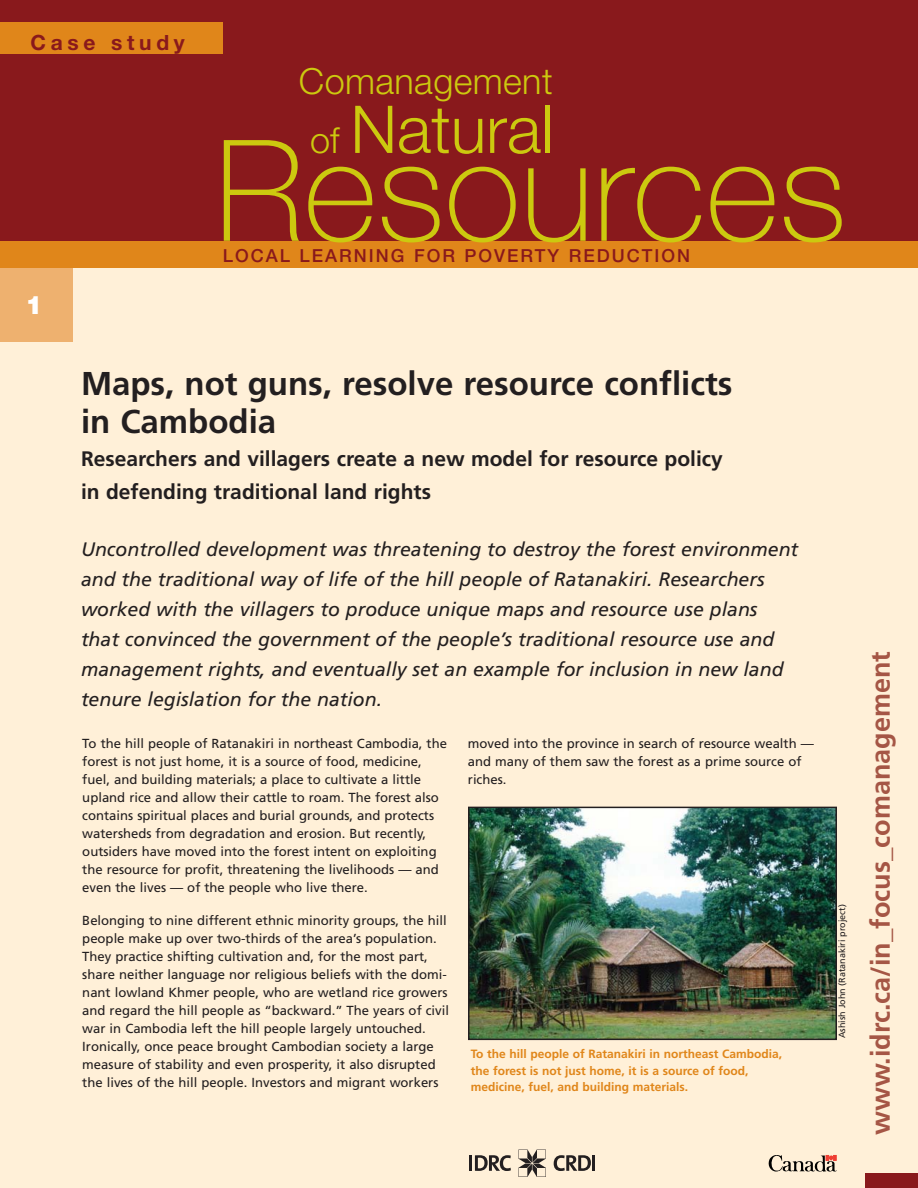
<style>
.page{position:relative;width:918px;height:1188px;background:#fff}
.page>*{position:absolute;margin:0;border:0;box-sizing:border-box;transform-origin:0 0}
.t1{font:100 141px "Helvetica Neue";color:#ccc90f}
.t2{font:300 66px "Helvetica Neue";color:#ccc90f}
.t3{font:300 36px "Helvetica Neue";letter-spacing:.01em;color:#ccc90f}
.t4{font:700 33px/37.5px "Frutiger";color:#231f20}
.t5{font:700 27px "Frutiger";color:#a55645}
.t6{font:900 25.5px "Helvetica Neue";color:#fff}
.t7{font:700 21px/33px "Frutiger";color:#231f20}
.t8{font:700 21px "Helvetica Neue";letter-spacing:.22em;color:#89191c}
.t9{font:italic 19.5px/30px "Frutiger";color:#231f20}
.t10{font:500 18px "Helvetica Neue";letter-spacing:.11em;color:#89191c}
.t11{font:13.2px/18px "Frutiger";color:#231f20}
.t12{font:700 12px/16.5px "Frutiger";color:#e0861a}
.t13{font:9px "Frutiger";color:#231f20}
.s1{font-size:36px}
</style>
<div class="page">
<div style="left:0;top:2px;width:918px;height:1186px;background:#fff0d8"></div>
<div style="left:0;top:266px;width:72px;height:76px;background:#eeb16f"></div>
<div style="left:866px;top:1174px;width:52px;height:14px;background:#89191c"></div>
<svg style="left:470px;top:1155px;width:41px;height:16px"></svg>
<svg style="left:554px;top:1155px;width:37px;height:16px"></svg>
<hr style="left:592px;top:1155px;width:3px;height:16px;background:#231f20">
<svg style="left:518px;top:1150px;width:28px;height:27px"></svg>
<svg style="left:768px;top:1155px;width:69px;height:17px"></svg>
<div style="left:0;top:0;width:918px;height:253px;background:#89191c"></div>
<div style="left:0;top:23px;width:222px;height:31px;background:#e0861a"></div>
<div style="left:0;top:241px;width:918px;height:27px;background:#e0861a"></div>
<img style="left:471px;top:810px;width:363px;height:227px">
<div style="left:468px;top:807px;width:369px;height:233px;border:2px solid #231f20"></div>
<h3 class="t8" style="left:30px;top:35px;width:156px">Case study</h3>
<h3 class="t6" style="left:26px;top:296px;width:19px">1</h3>
<h3 class="t3" style="left:299px;top:69px;width:255px">Comanagement</h3>
<h2 class="t2" style="left:310px;top:106px;width:245px"><span class="s1">of</span> Natural</h2>
<h1 class="t1" style="left:215px;top:140px;width:633px">Resources</h1>
<h3 class="t10" style="left:223px;top:249px;width:469px">LOCAL LEARNING FOR POVERTY REDUCTION</h3>
<h3 class="t4" style="left:81px;top:368px;width:653px">Maps, not guns, resolve resource conflicts in Cambodia</h3>
<h3 class="t7" style="left:81px;top:444px;width:643px">Researchers and villagers create a new model for resource policy in defending traditional land rights</h3>
<p class="t9" style="left:81px;top:536px;width:719px">Uncontrolled development was threatening to destroy the forest environment and the traditional way of life of the hill people of Ratanakiri. Researchers worked with the villagers to produce unique maps and resource use plans that convinced the government of the people’s traditional resource use and management rights, and eventually set an example for inclusion in new land tenure legislation for the nation.</p>
<p class="t11" style="left:82px;top:736px;width:366px">To the hill people of Ratanakiri in northeast Cambodia, the forest is not just home, it is a source of food, medicine, fuel, and building materials; a place to cultivate a little upland rice and allow their cattle to roam. The forest also contains spiritual places and burial grounds, and protects watersheds from degradation and erosion. But recently, outsiders have moved into the forest intent on exploiting the resource for profit, threatening the livelihoods — and even the lives — of the people who live there.</p>
<p class="t11" style="left:82px;top:913px;width:368px">Belonging to nine different ethnic minority groups, the hill people make up over two-thirds of the area’s population.<br>They practice shifting cultivation and, for the most part, share neither language nor religious beliefs with the domi&shy;nant lowland Khmer people, who are wetland rice growers and regard the hill people as “backward.” The years of civil war in Cambodia left the hill people largely untouched.<br>Ironically, once peace brought Cambodian society a large measure of stability and even prosperity, it also disrupted the lives of the hill people. Investors and migrant workers</p>
<p class="t11" style="left:468px;top:736px;width:347px">moved into the province in search of resource wealth — and many of them saw the forest as a prime source of riches.</p>
<p class="t12" style="left:471px;top:1047px;width:313px">To the hill people of Ratanakiri in northeast Cambodia, the forest is not just home, it is a source of food, medicine, fuel, and building materials.</p>
<p class="t13" style="left:838px;top:1038px;width:135px;rotate:-90deg">Ashish John (Ratanakiri project)</p>
<h3 class="t5" style="left:870px;top:1135px;width:485px;rotate:-90deg">www.idrc.ca/in_focus_comanagement</h3>
</div>
